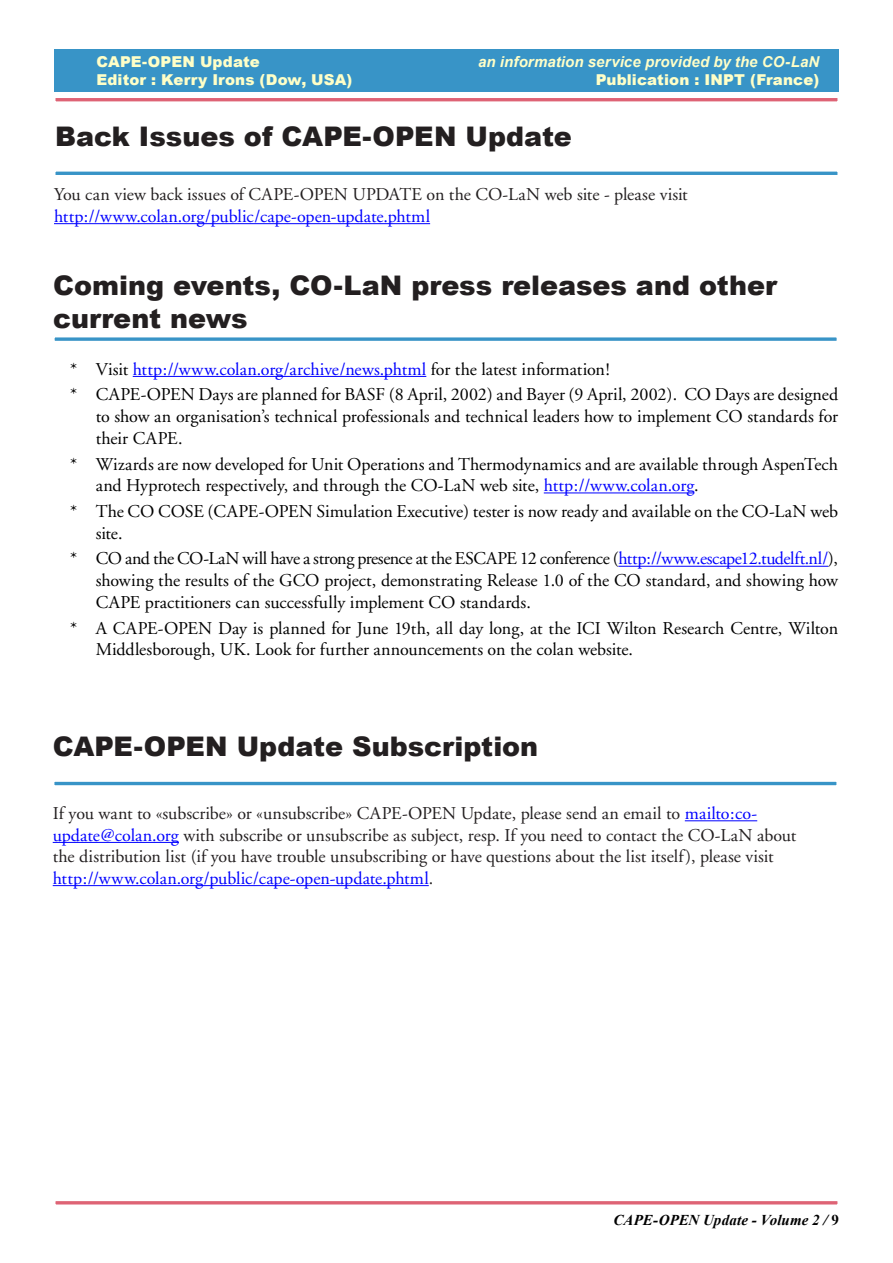
<style>
.page{position:relative;width:893px;height:1263px;background:#fff}
.page>*{position:absolute;margin:0;border:0;box-sizing:border-box;transform-origin:0 0}
.t1{font:900 27px/32.4px "Arial";color:#231f20}
.t2{font:18px/21.6px "Adobe Garamond";color:#000}
.t3{font:18px/21.6px "Adobe Garamond";color:#231f20}
.t4{font:900 15px "Arial";letter-spacing:.01em;color:#ffffc7}
.t5{font:italic 700 15px "Arial";letter-spacing:.01em;color:#ffffc7}
.t6{font:italic 700 15px "Times New Roman";letter-spacing:.005em;color:#000}
.s1{color:#00f}
.s2{font-style:normal}
</style>
<div class="page">
<div style="left:54px;top:49px;width:785px;height:42px;background:#3894c7"></div>
<div style="left:54px;top:97px;width:785px;height:6px;border:2px solid #fff"></div>
<div style="left:55px;top:1200px;width:783px;height:5px;background:#de6375"></div>
<div style="left:54px;top:1199px;width:785px;height:7px;border:2px solid #fff"></div>
<hr style="left:685px;top:820px;width:72px;height:1px;background:#00f">
<hr style="left:53px;top:842px;width:126px;height:1px;background:#00f">
<hr style="left:53px;top:885px;width:376px;height:1px;background:#00f">
<hr style="left:133px;top:376px;width:293px;height:1px;background:#00f">
<hr style="left:544px;top:492px;width:150px;height:1px;background:#00f">
<hr style="left:618px;top:566px;width:210px;height:1px;background:#00f">
<div style="left:53px;top:336px;width:785px;height:6px;border:2px solid #fff"></div>
<div style="left:54px;top:781px;width:783px;height:5px;background:#3894c7"></div>
<div style="left:53px;top:780px;width:785px;height:7px;border:2px solid #fff"></div>
<div style="left:54px;top:170px;width:785px;height:6px;border:2px solid #fff"></div>
<hr style="left:54px;top:223px;width:376px;height:1px;background:#00f">
<p class="t4" style="left:97px;top:50px;width:165px">CAPE-OPEN Update</p>
<p class="t5" style="left:478px;top:51px;width:343px">an information service provided by the CO-LaN</p>
<p class="t4" style="left:97px;top:68px;width:257px">Editor : Kerry Irons (Dow, USA)</p>
<p class="t4" style="left:596px;top:68px;width:225px">Publication : INPT (France)</p>
<p class="t1" style="left:55px;top:119px;width:518px">Back Issues of CAPE-OPEN Update</p>
<p class="t3" style="left:54px;top:183px;width:635px">You can view back issues of CAPE-OPEN UPDATE on the CO-LaN web site - please visit <span class="s1">http://www.colan.org/public/cape-open-update.phtml</span></p>
<p class="t1" style="left:53px;top:269px;width:725px">Coming events, CO-LaN press releases and other current news</p>
<p class="t2" style="left:70px;top:355px;width:769px;line-height:25.8px">* Visit <span class="s1">http://www.colan.org/archive/news.phtml</span> for the latest information!<br>* CAPE-OPEN Days are planned for BASF (8 April, 2002) and Bayer (9 April, 2002). CO Days are designed</p>
<p class="t2" style="left:96px;top:405px;width:744px">to show an organisation’s technical professionals and technical leaders how to implement CO standards for their CAPE.</p>
<p class="t2" style="left:96px;top:452px;width:744px;text-indent:-26px">* Wizards are now developed for Unit Operations and Thermodynamics and are available through AspenTech and Hyprotech respectively, and through the CO-LaN web site, <span class="s1">http://www.colan.org</span>.</p>
<p class="t2" style="left:96px;top:500px;width:744px;text-indent:-26px">* The CO COSE (CAPE-OPEN Simulation Executive) tester is now ready and available on the CO-LaN web site.</p>
<p class="t2" style="left:96px;top:547px;width:744px;text-align:justify;text-indent:-26px">* CO and the CO-LaN will have a strong presence at the ESCAPE 12 conference (<span class="s1">http://www.escape12.tudelft.nl/</span>), showing the results of the GCO project, demonstrating Release 1.0 of the CO standard, and showing how CAPE practitioners can successfully implement CO standards.</p>
<p class="t2" style="left:96px;top:616px;width:744px;text-indent:-26px">* A CAPE-OPEN Day is planned for June 19th, all day long, at the ICI Wilton Research Centre, Wilton<br>Middlesborough, UK. Look for further announcements on the colan website.</p>
<p class="t1" style="left:53px;top:729px;width:487px">CAPE-OPEN Update Subscription</p>
<p class="t3" style="left:53px;top:802px;width:745px">If you want to «subscribe» or «unsubscribe» CAPE-OPEN Update, please send an email to <span class="s1">mailto:co&shy;update@colan.org</span> with subscribe or unsubscribe as subject, resp. If you need to contact the CO-LaN about the distribution list (if you have trouble unsubscribing or have questions about the list itself), please visit <span class="s1">http://www.colan.org/public/cape-open-update.phtml</span>.</p>
<p class="t6" style="left:614px;top:1209px;width:227px">CAPE-OPEN Update - Volume 2 / <span class="s2">9</span></p>
</div>
